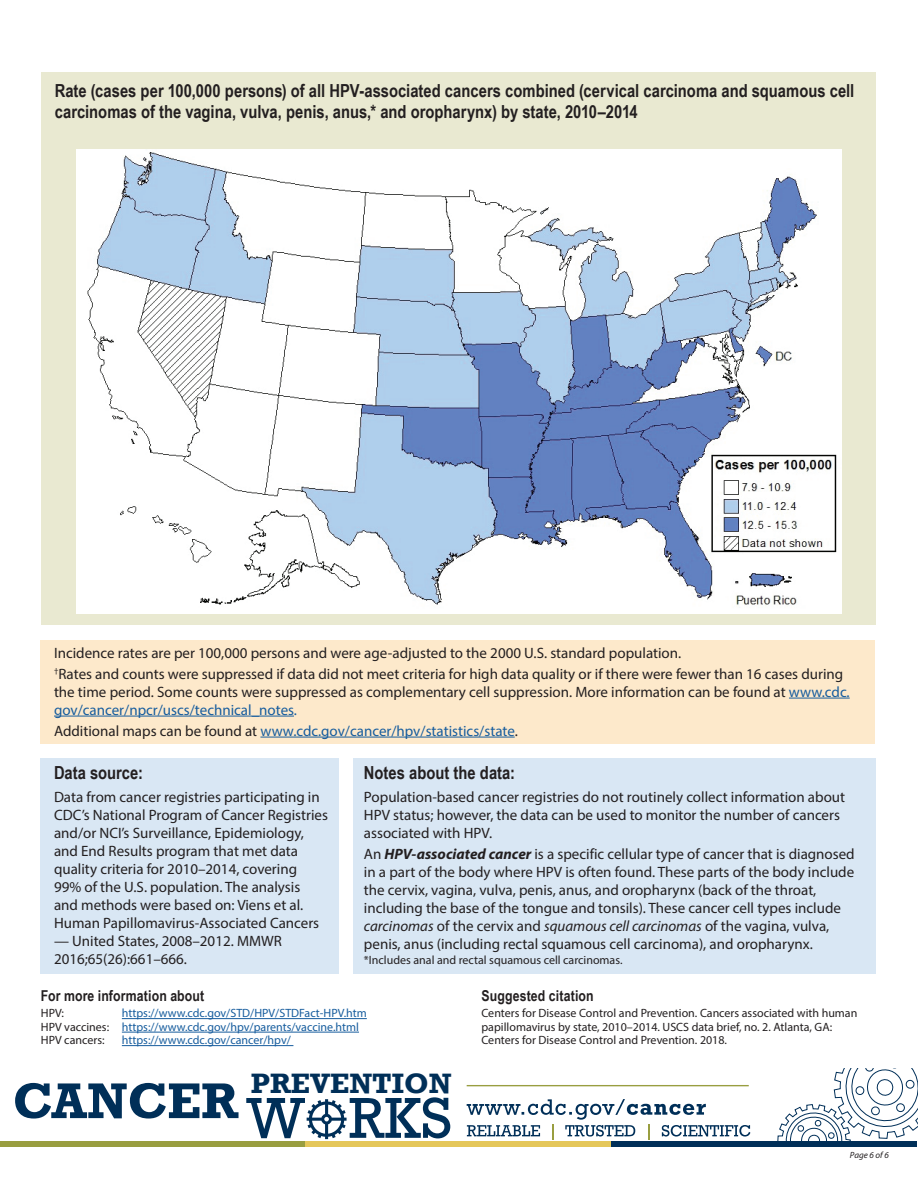
<style>
.page{position:relative;width:918px;height:1188px;background:#fff}
.page>*{position:absolute;margin:0;border:0;box-sizing:border-box;transform-origin:0 0}
.t1{font:700 51px "Rockwell";color:#002f58}
.t2{font:700 28.8px "Rockwell";color:#002f58}
.t3{font:700 18px/21px "Arial Narrow";color:#231f20}
.t4{font:15px/18px "Myriad Pro";color:#231f20}
.t5{font:15px "Myriad Pro";color:#175d9e}
.t6{font:700 15px "Arial Narrow";letter-spacing:.01em;color:#231f20}
.t7{font:12px "Myriad Pro";color:#231f20}
.t8{font:12px "Myriad Pro";color:#175d9e}
.t9{font:italic 9px "Myriad Pro";color:#231f20}
.s1{color:#175d9e}
.s2{color:#231f20}
.s3{font-weight:700;font-style:italic}
.s4{font-style:italic}
</style>
<div class="page">
<div style="left:40px;top:640px;width:835px;height:103px;background:#fde9cb"></div>
<div style="left:41px;top:72px;width:834px;height:553px;background:#e9e9d1"></div>
<svg style="left:777px;top:1068px;width:140px;height:73px"></svg>
<svg style="left:246px;top:1097px;width:204px;height:42px"></svg>
<hr style="left:467px;top:1085px;width:282px;height:1px;background:#999e40">
<div style="left:0;top:1141px;width:305px;height:6px;background:#999e40"></div>
<div style="left:305px;top:1141px;width:306px;height:6px;background:#e5c75a"></div>
<div style="left:611px;top:1141px;width:306px;height:6px;background:#002f58"></div>
<svg style="left:467px;top:1099px;width:283px;height:41px"></svg>
<div style="left:40px;top:759px;width:299px;height:215px;background:#d9e7f4"></div>
<div style="left:353px;top:759px;width:522px;height:215px;background:#d9e7f4"></div>
<hr style="left:122px;top:1045px;width:171px;height:1px;background:#175d9e">
<hr style="left:122px;top:1032px;width:237px;height:1px;background:#175d9e">
<hr style="left:122px;top:1018px;width:245px;height:1px;background:#175d9e">
<hr style="left:260px;top:737px;width:255px;height:1px;background:#175d9e">
<hr style="left:54px;top:716px;width:240px;height:1px;background:#175d9e">
<hr style="left:789px;top:698px;width:61px;height:1px;background:#175d9e">
<img style="left:77px;top:149px;width:764px;height:464px">
<p class="t3" style="left:55px;top:80px;width:801px">Rate (cases per 100,000 persons) of all HPV-associated cancers combined (cervical carcinoma and squamous cell carcinomas of the vagina, vulva, penis, anus,* and oropharynx) by state, 2010–2014</p>
<p class="t4" style="left:54px;top:643px;width:629px">Incidence rates are per 100,000 persons and were age-adjusted to the 2000 U.S. standard population.</p>
<p class="t4" style="left:54px;top:664px;width:797px"><sup>†</sup>Rates and counts were suppressed if data did not meet criteria for high data quality or if there were fewer than 16 cases during the time period. Some counts were suppressed as complementary cell suppression. More information can be found at <span class="s1">www.cdc. gov/cancer/npcr/uscs/technical_notes.</span></p>
<p class="t5" style="left:54px;top:721px;width:465px"><span class="s2">Additional maps can be found at</span> www.cdc.gov/cancer/hpv/statistics/state<span class="s2">.</span></p>
<h4 class="t3" style="left:54px;top:761px;width:90px">Data source:</h4>
<h4 class="t3" style="left:364px;top:761px;width:153px">Notes about the data:</h4>
<p class="t4" style="left:54px;top:787px;width:267px">Data from cancer registries participating in</p>
<p class="t4" style="left:364px;top:787px;width:483px">Population-based cancer registries do not routinely collect information about</p>
<p class="t4" style="left:54px;top:805px;width:276px">CDC’s National Program of Cancer Registries and/or NCI’s Surveillance, Epidemiology,</p>
<p class="t4" style="left:364px;top:805px;width:478px">HPV status; however, the data can be used to monitor the number of cancers associated with HPV.</p>
<p class="t4" style="left:54px;top:841px;width:267px">and End Results program that met data quality criteria for 2010–2014, covering 99% of the U.S. population. The analysis and methods were based on: Viens et al.<br>Human Papillomavirus-Associated Cancers</p>
<p class="t4" style="left:364px;top:844px;width:492px">An <span class="s3">HPV-associated cancer</span> is a specific cellular type of cancer that is diagnosed in a part of the body where HPV is often found. These parts of the body include the cervix, vagina, vulva, penis, anus, and oropharynx (back of the throat, including the base of the tongue and tonsils). These cancer cell types include <span class="s4">carcinomas</span> of the cervix and <span class="s4">squamous cell carcinomas</span> of the vagina, vulva,</p>
<p class="t4" style="left:54px;top:931px;width:229px">— United States, 2008–2012. MMWR<br>2016;65(26):661–666.</p>
<p class="t4" style="left:364px;top:934px;width:450px">penis, anus (including rectal squamous cell carcinoma), and oropharynx.</p>
<p class="t7" style="left:364px;top:952px;width:260px">*Includes anal and rectal squamous cell carcinomas.</p>
<h5 class="t6" style="left:41px;top:984px;width:165px">For more information about</h5>
<h5 class="t6" style="left:482px;top:984px;width:114px">Suggested citation</h5>
<p class="t7" style="left:41px;top:1006px;width:25px">HPV:</p>
<p class="t8" style="left:122px;top:1006px;width:246px">https://www.cdc.gov/STD/HPV/STDFact-HPV.htm</p>
<p class="t7" style="left:482px;top:1006px;width:377px">Centers for Disease Control and Prevention. Cancers associated with human</p>
<p class="t8" style="left:41px;top:1019px;width:320px"><span class="s2">HPV vaccines:</span> https://www.cdc.gov/hpv/parents/vaccine.html</p>
<p class="t7" style="left:482px;top:1019px;width:352px">papillomavirus by state, 2010–2014. USCS data brief, no. 2. Atlanta, GA:</p>
<p class="t7" style="left:41px;top:1033px;width:65px">HPV cancers:</p>
<p class="t8" style="left:122px;top:1033px;width:171px">https://www.cdc.gov/cancer/hpv/</p>
<p class="t7" style="left:482px;top:1033px;width:247px">Centers for Disease Control and Prevention. 2018.</p>
<h1 class="t1" style="left:13px;top:1070px;width:227px">CANCER</h1>
<h2 class="t2" style="left:251px;top:1065px;width:202px">PREVENTION</h2>
<p class="t9" style="left:850px;top:1149px;width:40px">Page 6 of 6</p>
</div>
